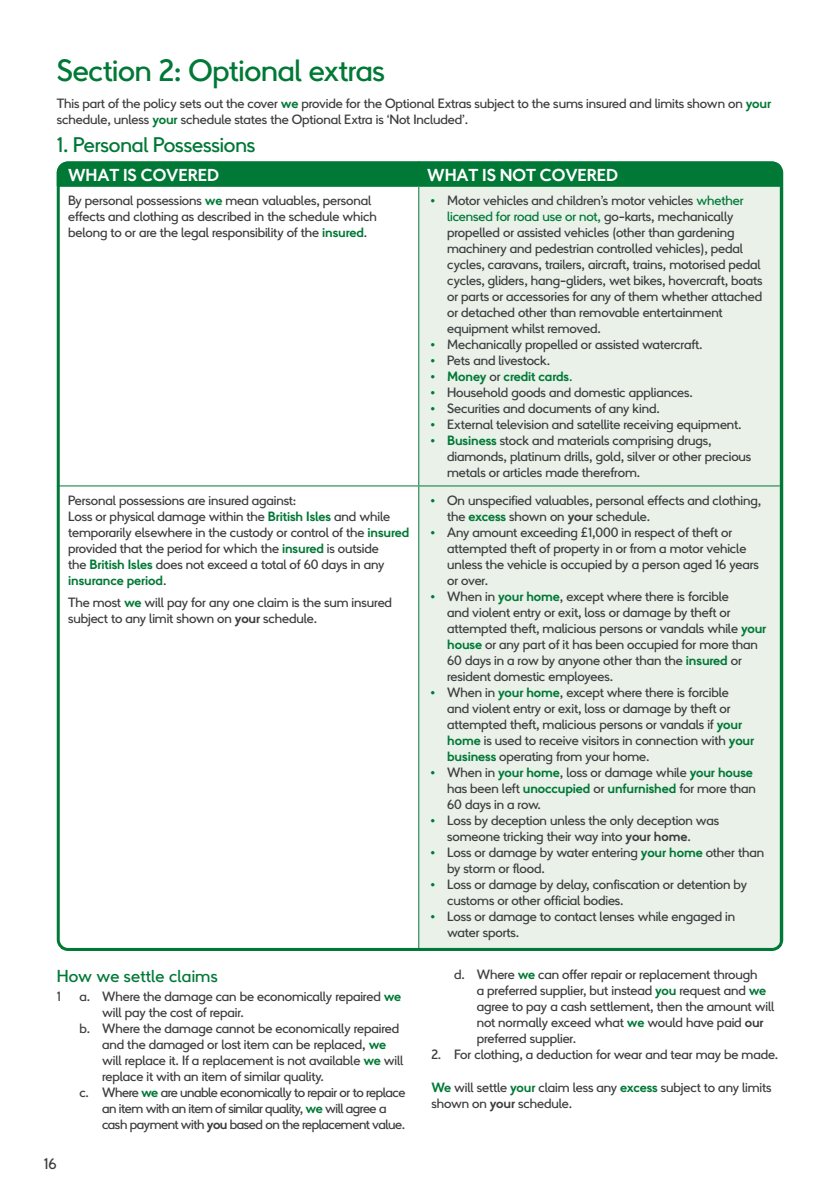
<style>
.page{position:relative;width:840px;height:1191px;background:#fff}
.page>*{position:absolute;margin:0;border:0;box-sizing:border-box;transform-origin:0 0}
.t1{font:32px "More Than Chevron";letter-spacing:-.01em;color:#007836}
.SUB_HEADER{font:22px "More Than Chevron";letter-spacing:-.01em;color:#007836}
.t2{font:700 18px "More Than Chevron";letter-spacing:-.01em;color:#fff}
.PARA_HEADER{font:18px "More Than Chevron";letter-spacing:.01em;color:#007836}
.t3{font:16px "More Than Chevron";color:#3e3e3f}
.BODY{font:14px/16px "More Than Chevron";letter-spacing:-.01em;color:#3e3e3f}
.BODY-2{font:14px/16px "More Than Chevron";letter-spacing:-.03em;color:#3e3e3f}
.t4{font:700 14px "More Than Chevron";letter-spacing:-.01em;color:#007836}
.s1{font-weight:700;color:#007836}
.s2{color:#007836}
.s3{font-weight:400}
.s4{font-weight:400;color:#3e3e3f}
.s5{font-weight:700}
</style>
<div class="page">
<div style="left:57px;top:161px;width:361px;height:25px;background:#007836"></div>
<div style="left:418px;top:161px;width:362px;height:25px;background:#007836"></div>
<div style="left:419px;top:187px;width:359px;height:760px;background:#e9f1e9"></div>
<hr style="left:57px;top:186px;width:361px;height:1px;background:#007836">
<hr style="left:418px;top:186px;width:363px;height:1px;background:#007836">
<hr style="left:418px;top:187px;width:1px;height:298px;background:#007836">
<hr style="left:57px;top:485px;width:361px;height:1px;background:#007836">
<hr style="left:418px;top:485px;width:361px;height:1px;background:#007836">
<hr style="left:418px;top:486px;width:1px;height:462px;background:#007836">
<hr style="left:57px;top:948px;width:361px;height:1px;background:#007836">
<hr style="left:418px;top:948px;width:363px;height:1px;background:#007836">
<hr style="left:779px;top:486px;width:2px;height:462px;background:#007836">
<div style="left:57px;top:161px;width:725px;height:790px;border:3px solid #007836;border-radius:10px"></div>
<p class="t1" style="left:57px;top:52px;width:329px">Section 2: Optional extras</p>
<p class="BODY" style="left:57px;top:96px;width:715px">This part of the policy sets out the cover <span class="s1">we</span> provide for the Optional Extras subject to the sums insured and limits shown on <span class="s1">your </span>schedule, unless <span class="s1">your</span> schedule states the Optional Extra is ‘Not Included’.</p>
<h1 class="SUB_HEADER" style="left:57px;top:132px;width:200px">1. Personal Possessions</h1>
<p class="t2" style="left:68px;top:165px;width:152px">WHAT IS COVERED</p>
<p class="t2" style="left:427px;top:165px;width:192px">WHAT IS NOT COVERED</p>
<p class="BODY" style="left:68px;top:193px;width:310px">By personal possessions <span class="s1">we</span> mean valuables, personal effects and clothing as described in the schedule which belong to or are the legal responsibility of the <span class="s1">insured</span>.</p>
<p class="BODY" style="left:447px;top:193px;width:317px;text-indent:-17px"><span class="s2">•</span> Motor vehicles and children’s motor vehicles <span class="s2">whether licensed for road use or not,</span> go-karts, mechanically propelled or assisted vehicles (other than gardening machinery and pedestrian controlled vehicles), pedal cycles, caravans, trailers, aircraft, trains, motorised pedal cycles, gliders, hang-gliders, wet bikes, hovercraft, boats or parts or accessories for any of them whether attached or detached other than removable entertainment equipment whilst removed.</p>
<p class="BODY" style="left:430px;top:337px;width:274px"><span class="s2">•</span> Mechanically propelled or assisted watercraft.</p>
<p class="BODY" style="left:430px;top:353px;width:122px"><span class="s2">•</span> Pets and livestock.</p>
<p class="t4" style="left:430px;top:369px;width:144px"><span class="s3">•</span> Money <span class="s4">or</span> credit cards<span class="s3">.</span></p>
<p class="BODY" style="left:430px;top:385px;width:264px"><span class="s2">•</span> Household goods and domestic appliances.</p>
<p class="BODY" style="left:430px;top:401px;width:231px"><span class="s2">•</span> Securities and documents of any kind.</p>
<p class="BODY" style="left:430px;top:417px;width:313px"><span class="s2">•</span> External television and satellite receiving equipment.</p>
<p class="BODY" style="left:447px;top:433px;width:305px;text-indent:-17px"><span class="s2">•</span> <span class="s1">Business</span> stock and materials comprising drugs, diamonds, platinum drills, gold, silver or other precious metals or articles made therefrom.</p>
<p class="BODY" style="left:68px;top:492px;width:342px">Personal possessions are insured against:<br>Loss or physical damage within the <span class="s1">British Isles</span> and while temporarily elsewhere in the custody or control of the <span class="s1">insured </span>provided that the period for which the <span class="s1">insured</span> is outside<br>the <span class="s1">British Isles</span> does not exceed a total of 60 days in any <span class="s1">insurance period</span>.</p>
<p class="BODY" style="left:68px;top:594px;width:325px">The most <span class="s1">we</span> will pay for any one claim is the sum insured subject to any limit shown on <span class="s5">your</span> schedule.</p>
<p class="BODY" style="left:447px;top:492px;width:315px;text-indent:-17px"><span class="s2">•</span> On unspecified valuables, personal effects and clothing, the <span class="s1">excess</span> shown on <span class="s5">your</span> schedule.</p>
<p class="BODY" style="left:447px;top:524px;width:313px;text-indent:-17px"><span class="s2">•</span> Any amount exceeding £1,000 in respect of theft or attempted theft of property in or from a motor vehicle unless the vehicle is occupied by a person aged 16 years or over.</p>
<p class="BODY" style="left:447px;top:588px;width:320px;text-indent:-17px"><span class="s2">•</span> When in <span class="s1">your home</span>, except where there is forcible<br>and violent entry or exit, loss or damage by theft or attempted theft, malicious persons or vandals while <span class="s1">your house</span> or any part of it has been occupied for more than 60 days in a row by anyone other than the <span class="s1">insured</span> or resident domestic employees.</p>
<p class="BODY" style="left:447px;top:684px;width:308px;text-indent:-17px"><span class="s2">•</span> When in <span class="s1">your home</span>, except where there is forcible and violent entry or exit, loss or damage by theft or attempted theft, malicious persons or vandals if <span class="s1">your home</span> is used to receive visitors in connection with <span class="s1">your business</span> operating from your home.</p>
<p class="BODY" style="left:447px;top:764px;width:310px;text-indent:-17px"><span class="s2">•</span> When in <span class="s1">your home</span>, loss or damage while <span class="s1">your house </span>has been left <span class="s1">unoccupied</span> or <span class="s1">unfurnished</span> for more than<br>60 days in a row.</p>
<p class="BODY" style="left:447px;top:812px;width:273px;text-indent:-17px"><span class="s2">•</span> Loss by deception unless the only deception was someone tricking their way into <span class="s5">your home</span>.</p>
<p class="BODY" style="left:447px;top:844px;width:318px;text-indent:-17px"><span class="s2">•</span> Loss or damage by water entering <span class="s1">your home</span> other than by storm or flood.</p>
<p class="BODY" style="left:447px;top:876px;width:301px;text-indent:-17px"><span class="s2">•</span> Loss or damage by delay, confiscation or detention by customs or other official bodies.</p>
<p class="BODY" style="left:447px;top:908px;width:289px;text-indent:-17px"><span class="s2">•</span> Loss or damage to contact lenses while engaged in water sports.</p>
<h2 class="PARA_HEADER" style="left:57px;top:965px;width:162px">How we settle claims</h2>
<p class="BODY" style="left:57px;top:988px;width:6px">1</p>
<p class="BODY" style="left:102px;top:988px;width:300px;text-indent:-23px">a. Where the damage can be economically repaired <span class="s1">we </span>will pay the cost of repair.</p>
<p class="BODY" style="left:102px;top:1020px;width:302px;text-indent:-23px">b. Where the damage cannot be economically repaired and the damaged or lost item can be replaced, <span class="s1">we </span>will replace it. If a replacement is not available <span class="s1">we</span> will replace it with an item of similar quality.</p>
<p class="BODY-2" style="left:102px;top:1084px;width:304px;text-indent:-23px">c. Where <span class="s1">we</span> are unable economically to repair or to replace an item with an item of similar quality, <span class="s1">we</span> will agree a cash payment with <span class="s5">you</span> based on the replacement value.</p>
<p class="t3" style="left:44px;top:1154px;width:14px">16</p>
<p class="BODY" style="left:476px;top:966px;width:299px;text-indent:-23px">d. Where <span class="s1">we</span> can offer repair or replacement through<br>a preferred supplier, but instead <span class="s1">you</span> request and <span class="s1">we </span>agree to pay a cash settlement, then the amount will not normally exceed what <span class="s1">we</span> would have paid <span class="s5">our </span>preferred supplier.</p>
<p class="BODY" style="left:431px;top:1046px;width:348px">2. For clothing, a deduction for wear and tear may be made.</p>
<p class="BODY" style="left:431px;top:1079px;width:341px"><span class="s1">We</span> will settle <span class="s1">your</span> claim less any <span class="s1">excess</span> subject to any limits shown on <span class="s5">your</span> schedule.</p>
</div>
